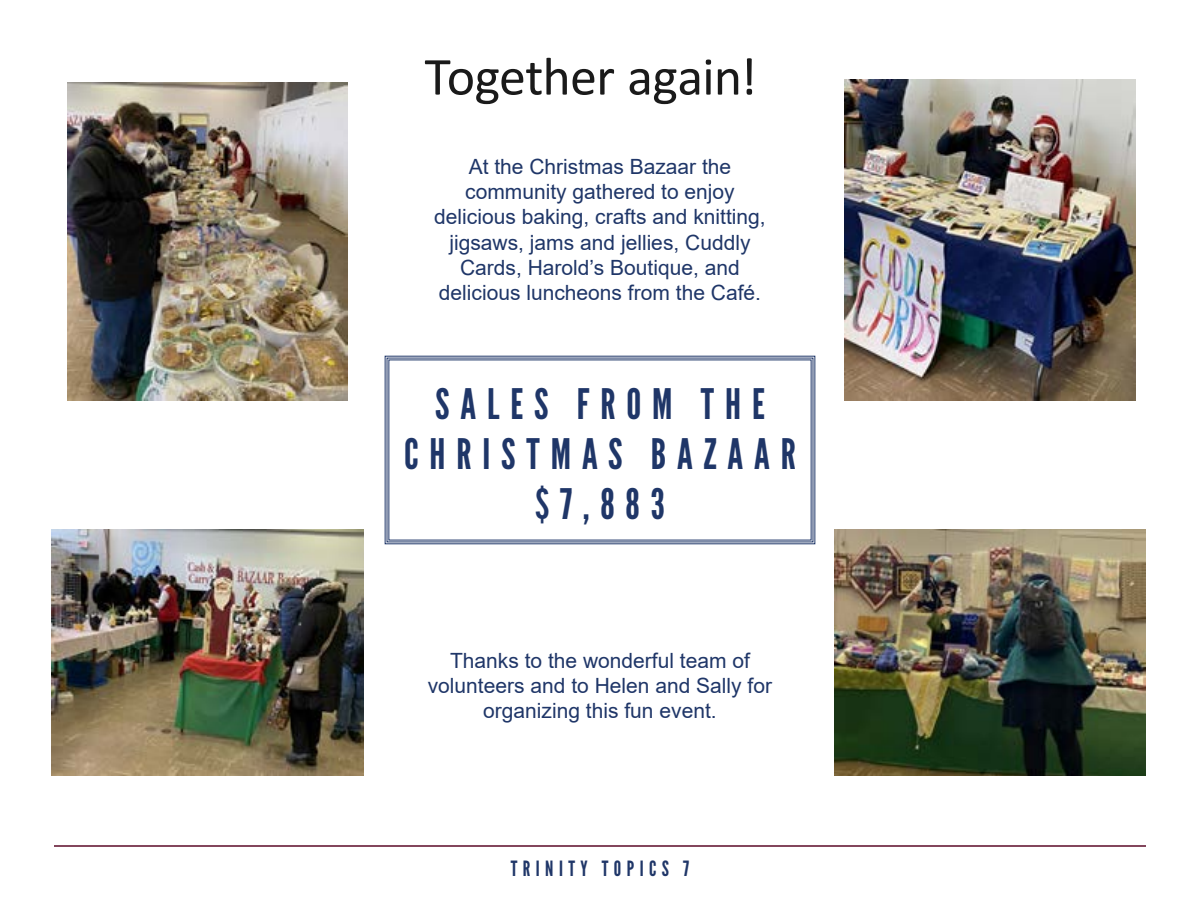
<style>
.page{position:relative;width:1200px;height:900px;background:#fff}
.page>*{position:absolute;margin:0;border:0;box-sizing:border-box;transform-origin:0 0}
.t1{font:54px "Calibri";letter-spacing:-.015em;color:#1a1a1a}
.t2{font:42px/50.4px "League Gothic";letter-spacing:.26em;color:#1f3668;text-align:center}
.t3{font:21px/25.2px "Arial";color:#1f3668;text-align:center}
.t4{font:21px "League Gothic";letter-spacing:.26em;color:#1f3668}
</style>
<div class="page">
<svg style="left:384px;top:355px;width:432px;height:190px"></svg>
<img style="left:68px;top:82px;width:280px;height:318px">
<img style="left:51px;top:530px;width:313px;height:246px">
<img style="left:845px;top:80px;width:290px;height:320px">
<img style="left:834px;top:530px;width:312px;height:246px">
<hr style="left:54px;top:845px;width:1092px;height:2px;background:#5b0a27">
<h1 class="t1" style="left:424px;top:39px;width:334px">Together again!</h1>
<p class="t3" style="left:434px;top:154px;width:333px">At the Christmas Bazaar the community gathered to enjoy delicious baking, crafts and knitting, jigsaws, jams and jellies, Cuddly<br>Cards, Harold’s Boutique, and delicious luncheons from the Café.</p>
<h2 class="t2" style="left:404px;top:379px;width:393px">SALES FROM THE<br>CHRISTMAS BAZAAR $7,883</h2>
<p class="t3" style="left:428px;top:648px;width:346px">Thanks to the wonderful team of volunteers and to Helen and Sally for organizing this fun event.</p>
<p class="t4" style="left:511px;top:856px;width:180px">TRINITY TOPICS 7</p>
</div>
